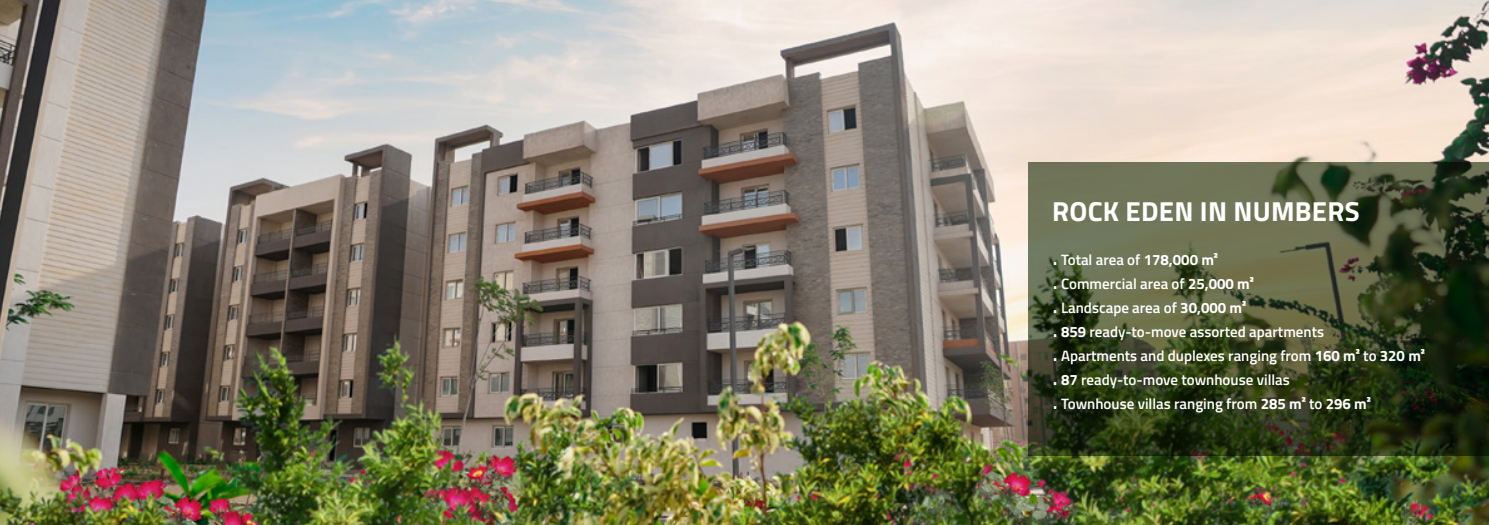
<style>
.page{position:relative;width:1489px;height:525px;background:#fff}
.page>*{position:absolute;margin:0;border:0;box-sizing:border-box;transform-origin:0 0}
.t1{font:700 27.5px "Titillium Web";letter-spacing:.01em;color:#fff}
.t2{font:600 20px "Titillium Web";color:#fff}
.t3{font:600 15px "Titillium Web";color:#fff}
.s1{font-weight:700}
</style>
<div class="page">
<img style="left:0;top:0;width:1488px;height:524px">
<svg style="left:1028px;top:162px;width:460px;height:293px;background:#424b2d"></svg>
<h1 class="t1" style="left:1052px;top:190px;width:309px">ROCK EDEN IN NUMBERS</h1>
<p class="t3" style="left:1060px;top:248px;width:159px">Total area of <span class="s1">178,000 m²</span></p>
<h2 class="t2" style="left:1052px;top:242px;width:6px">.</h2>
<p class="t3" style="left:1060px;top:272px;width:194px">Commercial area of <span class="s1">25,000 m²</span></p>
<h2 class="t2" style="left:1052px;top:266px;width:6px">.</h2>
<p class="t3" style="left:1060px;top:296px;width:187px">Landscape area of <span class="s1">30,000 m²</span></p>
<h2 class="t2" style="left:1052px;top:290px;width:6px">.</h2>
<p class="t3" style="left:1060px;top:320px;width:264px"><span class="s1">859</span> ready-to-move assorted apartments</p>
<h2 class="t2" style="left:1052px;top:314px;width:6px">.</h2>
<p class="t3" style="left:1060px;top:344px;width:365px">Apartments and duplexes ranging from <span class="s1">160 m²</span> to <span class="s1">320 m²</span></p>
<h2 class="t2" style="left:1052px;top:338px;width:6px">.</h2>
<p class="t3" style="left:1060px;top:368px;width:230px"><span class="s1">87</span> ready-to-move townhouse villas</p>
<h2 class="t2" style="left:1052px;top:362px;width:6px">.</h2>
<p class="t3" style="left:1060px;top:392px;width:311px">Townhouse villas ranging from <span class="s1">285 m²</span> to <span class="s1">296 m²</span></p>
<h2 class="t2" style="left:1052px;top:386px;width:6px">.</h2>
</div>
